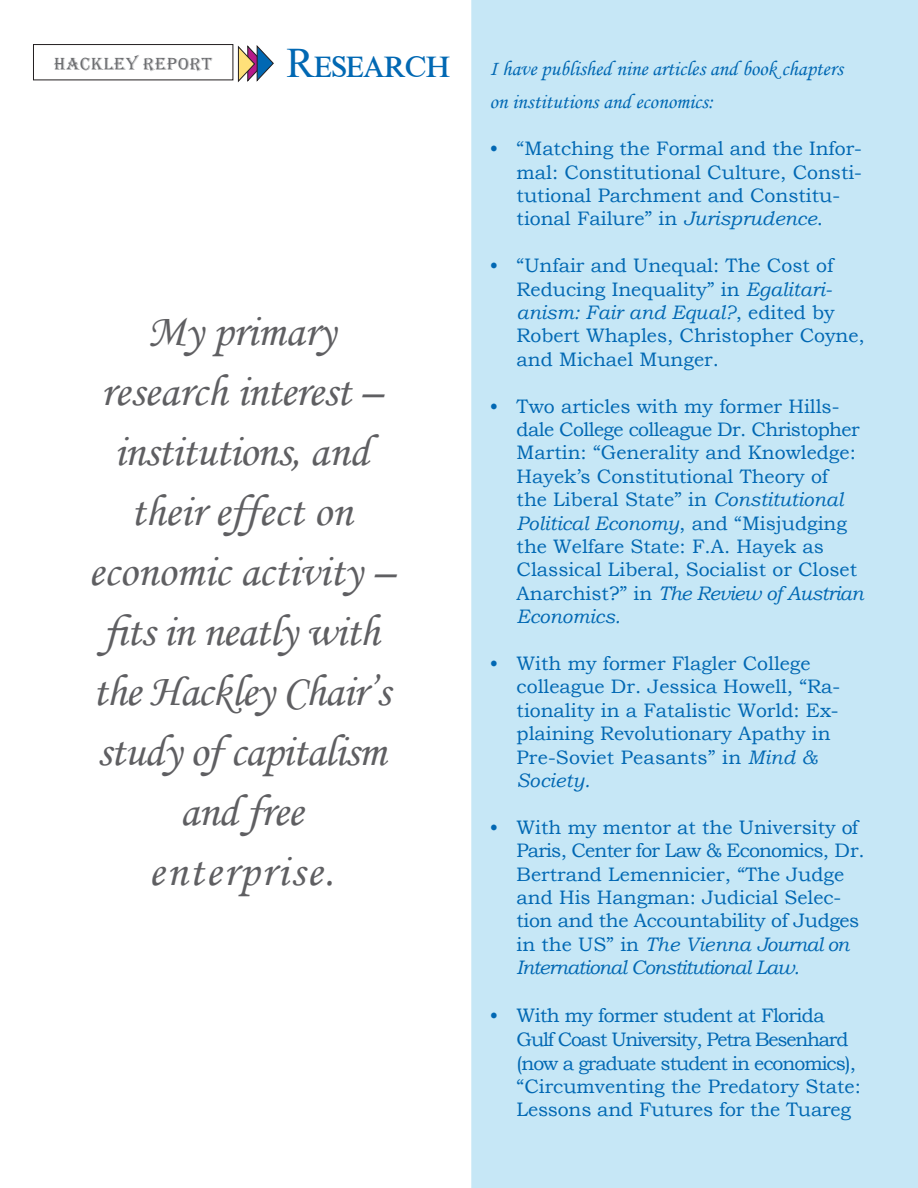
<style>
.page{position:relative;width:918px;height:1188px;background:#fff}
.page>*{position:absolute;margin:0;border:0;box-sizing:border-box;transform-origin:0 0}
.t1{font:45px/60px "Monotype Corsiva";letter-spacing:-.015em;color:#5f5f62;text-align:center}
.t2{font:21px/32.4px "Monotype Corsiva";color:#0168b3}
.t3{font:19.5px/23.4px "Bookman Old Style";color:#0168b3}
.t4{font:19.5px/23.7px "Bookman Old Style";letter-spacing:-.03em;color:#0168b3}
.t5{font:18px "Algerian";color:#6c6d70}
.s1{font-family:"Times New Roman";font-size:42px}
.s2{font-style:italic}
</style>
<div class="page">
<svg style="left:238px;top:45px;width:36px;height:37px"></svg>
<div style="left:33px;top:44px;width:200px;height:36px;border:1px solid #231f20"></div>
<div style="left:471px;top:0;width:447px;height:1188px;background:#c6e7f6"></div>
<p class="t5" style="left:54px;top:54px;width:14px">HACKLEY</p>
<p class="t5" style="left:143px;top:54px;width:13px">REPORT</p>
<p class="t2" style="left:490px;top:53px;width:355px;text-indent:-203px"><span class="s1">Research</span> I have published nine articles and book chapters on institutions and economics:</p>
<p class="t3" style="left:517px;top:137px;width:347px;text-indent:-27px">• “Matching the Formal and the Infor&shy;mal: Constitutional Culture, Consti&shy;tutional Parchment and Constitu&shy;tional Failure” in <span class="s2">Jurisprudence</span>.</p>
<p class="t3" style="left:517px;top:254px;width:350px;text-indent:-27px">• “Unfair and Unequal: The Cost of<br>Reducing Inequality” in <span class="s2">Egalitari&shy;anism: Fair and Equal?</span>, edited by<br>Robert Whaples, Christopher Coyne, and Michael Munger.</p>
<p class="t3" style="left:517px;top:394px;width:348px;text-indent:-27px">• Two articles with my former Hills&shy;dale College colleague Dr. Christopher Martin: “Generality and Knowledge:<br>Hayek’s Constitutional Theory of<br>the Liberal State” in <span class="s2">Constitutional Political Economy</span>, and “Misjudging the Welfare State: F.A. Hayek as Classical Liberal, Socialist or Closet Anarchist?” in <span class="s2">The Review of Austrian Economics.</span></p>
<p class="t3" style="left:517px;top:652px;width:325px;text-indent:-27px">• With my former Flagler College colleague Dr. Jessica Howell, “Ra&shy;tionality in a Fatalistic World: Ex&shy;plaining Revolutionary Apathy in<br>Pre-Soviet Peasants” in <span class="s2">Mind &amp;<br>Society.</span></p>
<p class="t3" style="left:517px;top:816px;width:350px;text-indent:-27px">• With my mentor at the University of Paris, Center for Law &amp; Economics, Dr.<br>Bertrand Lemennicier, “The Judge and His Hangman: Judicial Selec&shy;tion and the Accountability of Judges in the US” in <span class="s2">The Vienna Journal on International Constitutional Law.</span></p>
<p class="t4" style="left:517px;top:1003px;width:346px;text-indent:-27px">• With my former student at Florida Gulf Coast University, Petra Besenhard (now a graduate student in economics), “Circumventing the Predatory State:<br>Lessons and Futures for the Tuareg</p>
<h1 class="t1" style="left:88px;top:302px;width:307px">My primary research interest – institutions, and their effect on economic activity – fits in neatly with the Hackley Chair’s study of capitalism and free enterprise.</h1>
</div>
